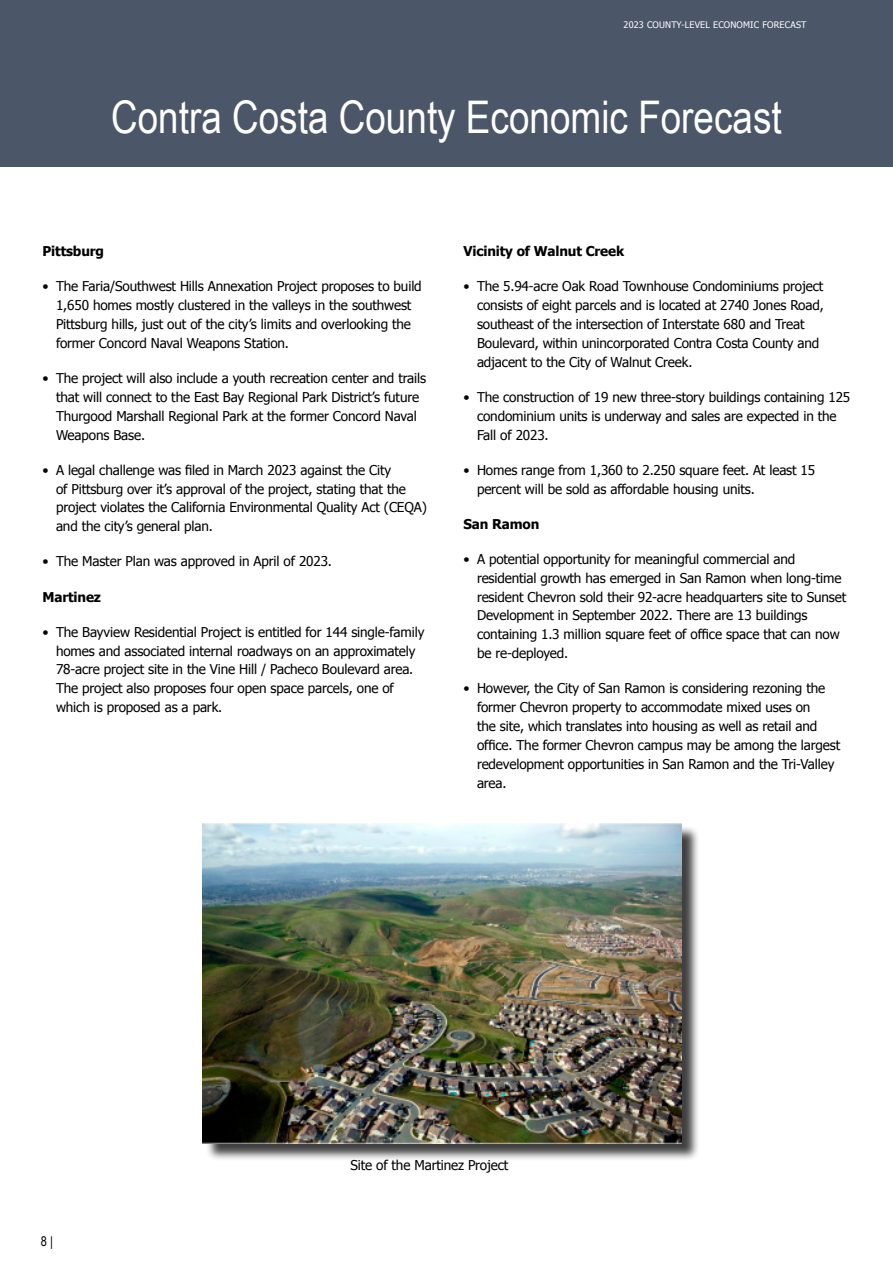
<style>
.page{position:relative;width:893px;height:1263px;background:#fff}
.page>*{position:absolute;margin:0;border:0;box-sizing:border-box;transform-origin:0 0}
.t1{font:45px "Arial Narrow";color:#fff}
.Profile_Body_Text{font:13.5px/18.9px "Tahoma";letter-spacing:-.01em;color:#000}
.Profile_Body_Text-2{font:700 13.5px "Tahoma";letter-spacing:-.01em;color:#000}
.t2{font:13.5px "Arial Narrow";color:#000}
.t3{font:9px "Tahoma";letter-spacing:.02em;color:#fff}
</style>
<div class="page">
<div style="left:0;top:0;width:893px;height:167px;background:#4b5768"></div>
<div style="left:205px;top:826px;width:495px;height:335px;background:#000;opacity:.75"></div>
<img style="left:203px;top:823px;width:478px;height:320px">
<p class="t3" style="left:624px;top:19px;width:184px">2023 COUNTY-LEVEL ECONOMIC FORECAST</p>
<h1 class="t1" style="left:111px;top:85px;width:672px">Contra Costa County Economic Forecast</h1>
<p class="Profile_Body_Text-2" style="left:43px;top:241px;width:63px">Pittsburg</p>
<p class="Profile_Body_Text" style="left:56px;top:276px;width:367px;text-indent:-14px">• The Faria/Southwest Hills Annexation Project proposes to build 1,650 homes mostly clustered in the valleys in the southwest Pittsburg hills, just out of the city’s limits and overlooking the former Concord Naval Weapons Station.</p>
<p class="Profile_Body_Text" style="left:56px;top:368px;width:372px;text-indent:-14px">• The project will also include a youth recreation center and trails that will connect to the East Bay Regional Park District’s future Thurgood Marshall Regional Park at the former Concord Naval Weapons Base.</p>
<p class="Profile_Body_Text" style="left:56px;top:460px;width:372px;text-indent:-14px">• A legal challenge was filed in March 2023 against the City<br>of Pittsburg over it’s approval of the project, stating that the project violates the California Environmental Quality Act (CEQA) and the city’s general plan.</p>
<p class="Profile_Body_Text" style="left:43px;top:551px;width:291px">• The Master Plan was approved in April of 2023.</p>
<p class="Profile_Body_Text-2" style="left:43px;top:587px;width:60px">Martinez</p>
<p class="Profile_Body_Text" style="left:56px;top:622px;width:370px;text-indent:-14px">• The Bayview Residential Project is entitled for 144 single-family homes and associated internal roadways on an approximately 78-acre project site in the Vine Hill / Pacheco Boulevard area.<br>The project also proposes four open space parcels, one of which is proposed as a park.</p>
<p class="Profile_Body_Text-2" style="left:463px;top:241px;width:162px">Vicinity of Walnut Creek</p>
<p class="Profile_Body_Text" style="left:477px;top:276px;width:348px;text-indent:-14px">• The 5.94-acre Oak Road Townhouse Condominiums project consists of eight parcels and is located at 2740 Jones Road, southeast of the intersection of Interstate 680 and Treat Boulevard, within unincorporated Contra Costa County and adjacent to the City of Walnut Creek.</p>
<p class="Profile_Body_Text" style="left:477px;top:387px;width:375px;text-indent:-14px">• The construction of 19 new three-story buildings containing 125 condominium units is underway and sales are expected in the<br>Fall of 2023.</p>
<p class="Profile_Body_Text" style="left:477px;top:460px;width:340px;text-indent:-14px">• Homes range from 1,360 to 2.250 square feet. At least 15 percent will be sold as affordable housing units.</p>
<p class="Profile_Body_Text-2" style="left:463px;top:514px;width:77px">San Ramon</p>
<p class="Profile_Body_Text" style="left:477px;top:549px;width:371px;text-indent:-14px">• A potential opportunity for meaningful commercial and residential growth has emerged in San Ramon when long-time resident Chevron sold their 92-acre headquarters site to Sunset Development in September 2022. There are 13 buildings containing 1.3 million square feet of office space that can now be re-deployed.</p>
<p class="Profile_Body_Text" style="left:477px;top:678px;width:365px;text-indent:-14px">• However, the City of San Ramon is considering rezoning the former Chevron property to accommodate mixed uses on<br>the site, which translates into housing as well as retail and office. The former Chevron campus may be among the largest redevelopment opportunities in San Ramon and the Tri-Valley area.</p>
<p class="t2" style="left:41px;top:1231px;width:14px">8 |</p>
<p class="Profile_Body_Text" style="left:350px;top:1154px;width:160px">Site of the Martinez Project</p>
</div>
